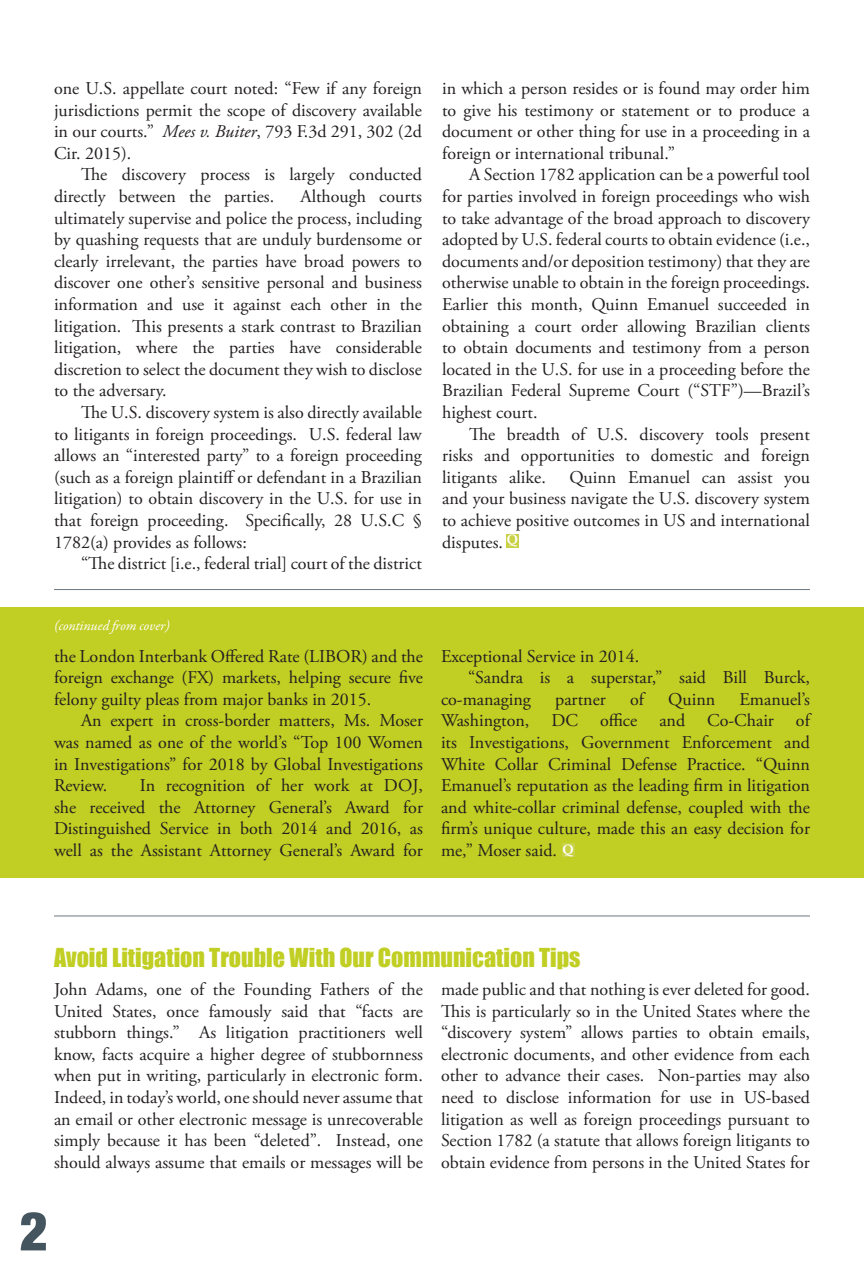
<style>
.page{position:relative;width:864px;height:1269px;background:#fff}
.page>*{position:absolute;margin:0;border:0;box-sizing:border-box;transform-origin:0 0}
.t1{font:900 condensed 54px "Helvetica Neue";color:#45555f}
.QE_-_Main_Article_St{font:24px "Impact";color:#c1ce23}
.QE_-_Main_Article_St-2{font:18px/21.6px "Adobe Garamond Pro";color:#231f20;text-align:justify}
.t2{font:italic 14.1px "Garamond Premr Pro";letter-spacing:-.005em;color:#fff}
.t3{font:700 13.5px "Palatino Linotype";color:#fff}
.s1{font-style:italic}
</style>
<div class="page">
<div style="left:0;top:607px;width:864px;height:271px;background:#c1ce23"></div>
<div style="left:562px;top:844px;width:12px;height:13px;background:#c9d247"></div>
<hr style="left:54px;top:916px;width:756px;height:1px;background:#45555f">
<hr style="left:54px;top:589px;width:756px;height:1px;background:#45555f">
<div style="left:506px;top:534px;width:13px;height:13px;background:#c9d247"></div>
<p class="QE_-_Main_Article_St-2" style="left:54px;top:78px;width:369px">one U.S. appellate court noted: “Few if any foreign jurisdictions permit the scope of discovery available in our courts.” <span class="s1">Mees v. Buiter</span>, 793 F.3d 291, 302 (2d Cir. 2015).</p>
<p class="QE_-_Main_Article_St-2" style="left:54px;top:165px;width:369px;text-indent:27px">The discovery process is largely conducted directly between the parties.</p>
<p class="QE_-_Main_Article_St-2" style="left:54px;top:186px;width:369px;text-indent:246px">Although courts ultimately supervise and police the process, including by quashing requests that are unduly burdensome or clearly irrelevant, the parties have broad powers to discover one other’s sensitive personal and business information and use it against each other in the litigation. This presents a stark contrast to Brazilian litigation, where the parties have considerable discretion to select the document they wish to disclose to the adversary.</p>
<p class="QE_-_Main_Article_St-2" style="left:54px;top:402px;width:369px;text-indent:27px">The U.S. discovery system is also directly available to litigants in foreign proceedings. U.S. federal law allows an “interested party” to a foreign proceeding (such as a foreign plaintiff or defendant in a Brazilian litigation) to obtain discovery in the U.S. for use in that foreign proceeding. Specifically, 28 U.S.C § 1782(a) provides as follows:</p>
<p class="QE_-_Main_Article_St-2" style="left:81px;top:553px;width:342px">“The district [i.e., federal trial] court of the district</p>
<p class="QE_-_Main_Article_St-2" style="left:442px;top:78px;width:369px">in which a person resides or is found may order him to give his testimony or statement or to produce a document or other thing for use in a proceeding in a foreign or international tribunal.”</p>
<p class="QE_-_Main_Article_St-2" style="left:442px;top:165px;width:369px;text-indent:27px">A Section 1782 application can be a powerful tool for parties involved in foreign proceedings who wish to take advantage of the broad approach to discovery adopted by U.S. federal courts to obtain evidence (i.e., documents and/or deposition testimony) that they are otherwise unable to obtain in the foreign proceedings.<br>Earlier this month, Quinn Emanuel succeeded in obtaining a court order allowing Brazilian clients to obtain documents and testimony from a person located in the U.S. for use in a proceeding before the Brazilian Federal Supreme Court (“STF”)—Brazil’s highest court.</p>
<p class="QE_-_Main_Article_St-2" style="left:442px;top:424px;width:369px;text-indent:27px">The breadth of U.S. discovery tools present risks and opportunities to domestic and foreign litigants alike.</p>
<p class="QE_-_Main_Article_St-2" style="left:442px;top:467px;width:369px;text-indent:127px">Quinn Emanuel can assist you and your business navigate the U.S. discovery system to achieve positive outcomes in US and international disputes.</p>
<p class="t3" style="left:507px;top:530px;width:13px">Q</p>
<p class="t2" style="left:54px;top:617px;width:117px">(continued from cover)</p>
<p class="QE_-_Main_Article_St-2" style="left:54px;top:646px;width:371px">the London Interbank Offered Rate (LIBOR) and the foreign exchange (FX) markets, helping secure five felony guilty pleas from major banks in 2015.</p>
<p class="QE_-_Main_Article_St-2" style="left:54px;top:711px;width:371px;text-indent:27px">An expert in cross-border matters, Ms. Moser was named as one of the world’s “Top 100 Women in Investigations” for 2018 by Global Investigations Review.</p>
<p class="QE_-_Main_Article_St-2" style="left:54px;top:775px;width:371px;text-indent:86px">In recognition of her work at DOJ, she received the Attorney General’s Award for Distinguished Service in both 2014 and 2016, as well as the Assistant Attorney General’s Award for</p>
<p class="QE_-_Main_Article_St-2" style="left:441px;top:646px;width:200px">Exceptional Service in 2014.</p>
<p class="QE_-_Main_Article_St-2" style="left:441px;top:667px;width:371px;text-indent:27px">“Sandra is a superstar,” said Bill Burck, co-managing</p>
<p class="QE_-_Main_Article_St-2" style="left:441px;top:689px;width:371px;text-indent:299px">Emanuel’s Washington, DC office and Co-Chair of its Investigations, Government Enforcement and White Collar Criminal Defense Practice. “Quinn Emanuel’s reputation as the leading firm in litigation and white-collar criminal defense, coupled with the firm’s unique culture, made this an easy decision for me,” Moser said.</p>
<p class="QE_-_Main_Article_St-2" style="left:555px;top:689px;width:52px">partner</p>
<p class="QE_-_Main_Article_St-2" style="left:630px;top:689px;width:15px">of</p>
<p class="QE_-_Main_Article_St-2" style="left:668px;top:689px;width:48px">Quinn</p>
<p class="t3" style="left:562px;top:840px;width:13px">Q</p>
<p class="QE_-_Main_Article_St" style="left:54px;top:939px;width:528px">Avoid Litigation Trouble With Our Communication Tips</p>
<p class="QE_-_Main_Article_St-2" style="left:54px;top:979px;width:371px">John Adams, one of the Founding Fathers of the United States, once famously said that “facts are stubborn things.” As litigation practitioners well know, facts acquire a higher degree of stubbornness when put in writing, particularly in electronic form.<br>Indeed, in today’s world, one should never assume that an email or other electronic message is unrecoverable simply because it has been “deleted”. Instead, one should always assume that emails or messages will be</p>
<p class="QE_-_Main_Article_St-2" style="left:441px;top:979px;width:371px">made public and that nothing is ever deleted for good.<br>This is particularly so in the United States where the “discovery system” allows parties to obtain emails, electronic documents, and other evidence from each other to advance their cases. Non-parties may also need to disclose information for use in US-based litigation as well as foreign proceedings pursuant to Section 1782 (a statute that allows foreign litigants to obtain evidence from persons in the United States for</p>
<p class="t1" style="left:20px;top:1198px;width:30px">2</p>
</div>
